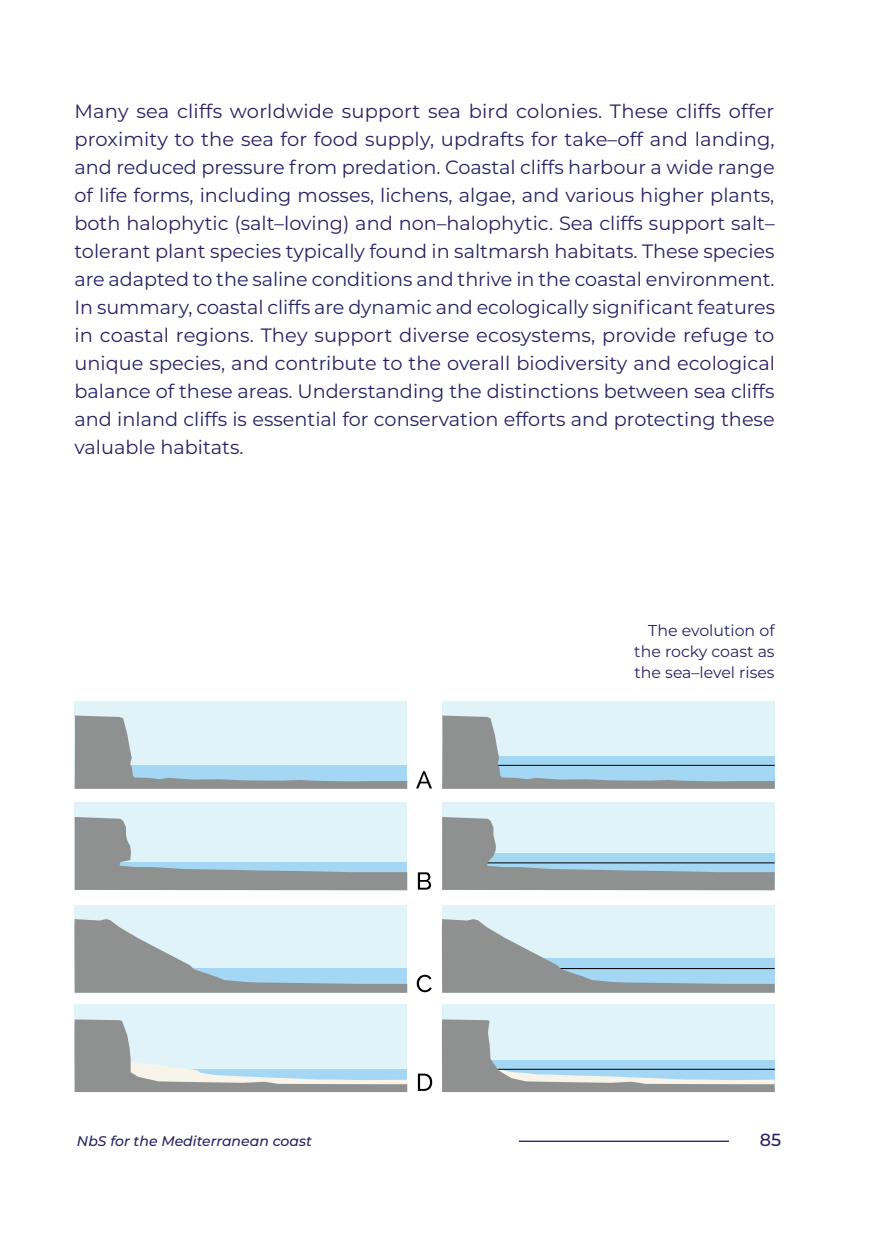
<style>
.page{position:relative;width:874px;height:1241px;background:#fff}
.page>*{position:absolute;margin:0;border:0;box-sizing:border-box;transform-origin:0 0}
.t1{font:19.25px/28px "Montserrat";color:#262262;text-align:justify}
.t2{font:500 17.5px "Montserrat";color:#262262}
.t3{font:15.75px/21px "Montserrat";color:#262262;text-align:justify}
.t4{font:italic 500 14px "Montserrat";color:#262262}
</style>
<div class="page">
<hr style="left:518px;top:1140px;width:210px;height:1px;background:#262262">
<div style="left:442px;top:1004px;width:332px;height:87px;background:#dff3f9"></div>
<div style="left:442px;top:905px;width:332px;height:87px;background:#dff3f9"></div>
<div style="left:442px;top:701px;width:332px;height:87px;background:#dff3f9"></div>
<div style="left:442px;top:802px;width:332px;height:88px;background:#dff3f9"></div>
<div style="left:75px;top:802px;width:332px;height:88px;background:#dff3f9"></div>
<div style="left:75px;top:905px;width:332px;height:87px;background:#dff3f9"></div>
<div style="left:75px;top:1004px;width:332px;height:87px;background:#dff3f9"></div>
<svg style="left:75px;top:817px;width:332px;height:73px"></svg>
<svg style="left:74px;top:918px;width:333px;height:74px"></svg>
<svg style="left:74px;top:1018px;width:333px;height:73px"></svg>
<svg style="left:416px;top:771px;width:16px;height:17px"></svg>
<svg style="left:417px;top:872px;width:14px;height:17px"></svg>
<svg style="left:416px;top:974px;width:15px;height:18px"></svg>
<svg style="left:417px;top:1073px;width:15px;height:17px"></svg>
<div style="left:75px;top:701px;width:332px;height:87px;background:#dff3f9"></div>
<svg style="left:75px;top:715px;width:332px;height:73px"></svg>
<svg style="left:442px;top:817px;width:332px;height:73px"></svg>
<svg style="left:441px;top:919px;width:333px;height:73px"></svg>
<svg style="left:442px;top:715px;width:332px;height:73px"></svg>
<svg style="left:441px;top:1019px;width:333px;height:72px"></svg>
<p class="t1" style="left:74px;top:96px;width:701px">Many sea cliffs worldwide support sea bird colonies. These cliffs offer proximity to the sea for food supply, updrafts for take–off and landing, and reduced pressure from predation. Coastal cliffs harbour a wide range of life forms, including mosses, lichens, algae, and various higher plants, both halophytic (salt–loving) and non–halophytic. Sea cliffs support salt– tolerant plant species typically found in saltmarsh habitats. These species are adapted to the saline conditions and thrive in the coastal environment.<br>In summary, coastal cliffs are dynamic and ecologically significant features in coastal regions. They support diverse ecosystems, provide refuge to unique species, and contribute to the overall biodiversity and ecological balance of these areas. Understanding the distinctions between sea cliffs and inland cliffs is essential for conservation efforts and protecting these valuable habitats.</p>
<p class="t3" style="left:634px;top:619px;width:142px;text-indent:14px">The evolution of the rocky coast as the sea–level rises</p>
<p class="t4" style="left:77px;top:1130px;width:236px">NbS for the Mediterranean coast</p>
<p class="t2" style="left:759px;top:1127px;width:23px">85</p>
</div>
